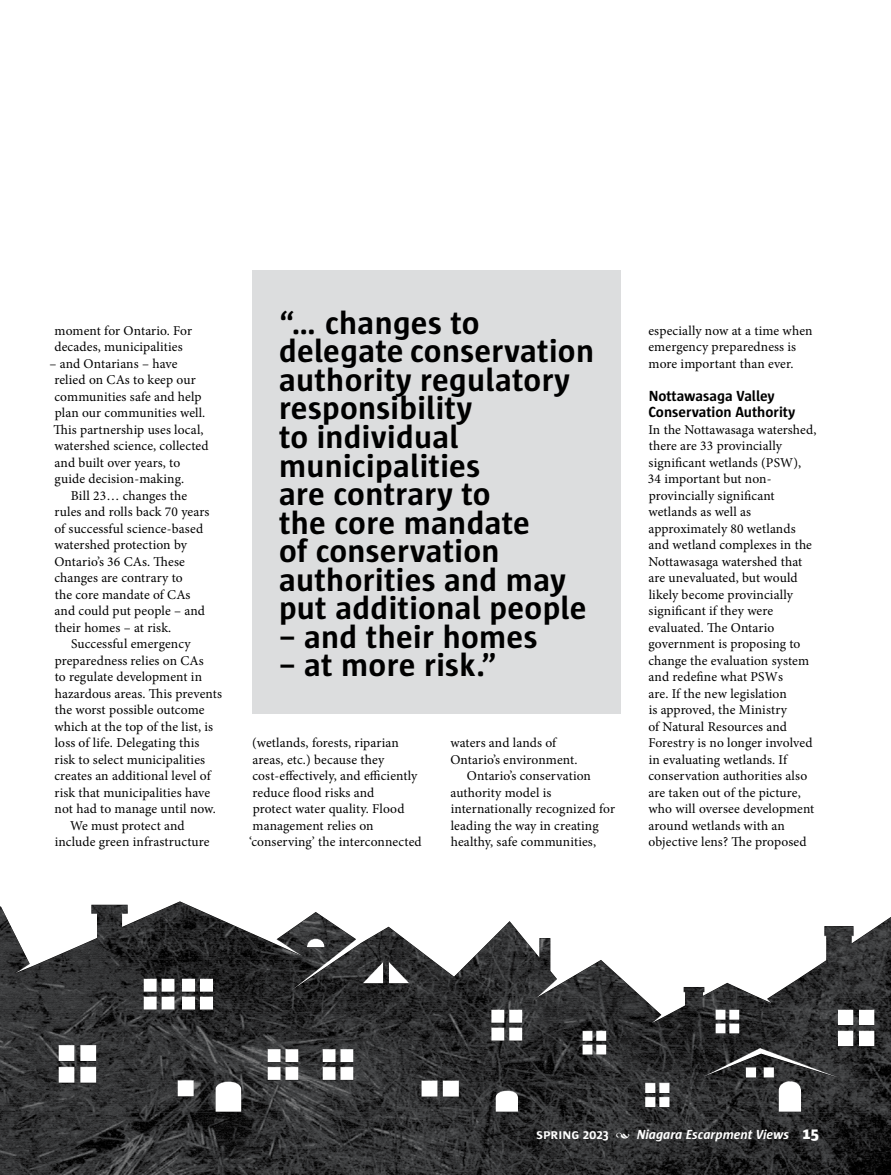
<style>
.page{position:relative;width:891px;height:1175px;background:#fff}
.page>*{position:absolute;margin:0;border:0;box-sizing:border-box;transform-origin:0 0}
.t1{font:700 33px/28.5px "Sun";letter-spacing:.01em;color:#000}
.t2{font:700 15px/16.5px "Sun";color:#000}
.t3{font:13.5px/16.5px "Minion Pro";letter-spacing:.005em;color:#000}
.t4{font:italic 700 13.5px "Sun";color:#fff}
.s1{font-style:normal}
.s2{font-family:"Minion Pro";font-weight:400;font-style:normal}
.s3{font-weight:800;font-style:normal;font-size:16.5px}
</style>
<div class="page">
<img style="left:0;top:901px;width:891px;height:273px">
<div style="left:252px;top:270px;width:369px;height:443px;background:#dcddde"></div>
<p class="t3" style="left:54px;top:322px;width:139px">moment for Ontario. For decades, municipalities</p>
<p class="t3" style="left:49px;top:355px;width:130px">– and Ontarians – have</p>
<p class="t3" style="left:55px;top:371px;width:143px">relied on CAs to keep our</p>
<p class="t3" style="left:54px;top:388px;width:149px">communities safe and help</p>
<p class="t3" style="left:55px;top:404px;width:152px">plan our communities well.</p>
<p class="t3" style="left:53px;top:421px;width:152px">This partnership uses local,</p>
<p class="t3" style="left:54px;top:437px;width:156px">watershed science, collected</p>
<p class="t3" style="left:55px;top:454px;width:127px">and built over years, to</p>
<p class="t3" style="left:55px;top:470px;width:131px">guide decision-making.</p>
<p class="t3" style="left:71px;top:487px;width:118px">Bill 23… changes the</p>
<p class="t3" style="left:55px;top:503px;width:157px">rules and rolls back 70 years</p>
<p class="t3" style="left:54px;top:520px;width:150px">of successful science-based</p>
<p class="t3" style="left:54px;top:536px;width:134px">watershed protection by</p>
<p class="t3" style="left:54px;top:553px;width:132px">Ontario’s 36 CAs. These</p>
<p class="t3" style="left:54px;top:569px;width:130px">changes are contrary to</p>
<p class="t3" style="left:55px;top:586px;width:137px">the core mandate of CAs</p>
<p class="t3" style="left:55px;top:602px;width:152px">and could put people – and</p>
<p class="t3" style="left:55px;top:619px;width:118px">their homes – at risk.</p>
<p class="t3" style="left:71px;top:635px;width:121px">Successful emergency</p>
<p class="t3" style="left:55px;top:652px;width:151px">preparedness relies on CAs</p>
<p class="t3" style="left:55px;top:668px;width:149px">to regulate development in</p>
<p class="t3" style="left:55px;top:685px;width:169px">hazardous areas. This prevents</p>
<p class="t3" style="left:55px;top:701px;width:151px">the worst possible outcome</p>
<p class="t3" style="left:54px;top:718px;width:160px">which at the top of the list, is</p>
<p class="t3" style="left:55px;top:734px;width:146px">loss of life. Delegating this</p>
<p class="t3" style="left:55px;top:751px;width:152px">risk to select municipalities</p>
<p class="t3" style="left:54px;top:767px;width:158px">creates an additional level of</p>
<p class="t3" style="left:55px;top:784px;width:157px">risk that municipalities have</p>
<p class="t3" style="left:55px;top:800px;width:163px">not had to manage until now.</p>
<p class="t3" style="left:70px;top:817px;width:116px">We must protect and</p>
<p class="t3" style="left:55px;top:833px;width:156px">include green infrastructure</p>
<h1 class="t1" style="left:279px;top:308px;width:317px">“... changes to delegate conservation authority regulatory responsibility<br>to individual municipalities<br>are contrary to<br>the core mandate<br>of conservation authorities and may put additional people</h1>
<h1 class="t1" style="left:279px;top:622px;width:260px">– and their homes</h1>
<h1 class="t1" style="left:279px;top:650px;width:219px">– at more risk.”</h1>
<p class="t3" style="left:249px;top:734px;width:174px">(wetlands, forests, riparian areas, etc.) because they cost-effectively, and efficiently reduce flood risks and<br>protect water quality. Flood management relies on ‘conserving’ the interconnected</p>
<p class="t3" style="left:450px;top:734px;width:107px">waters and lands of</p>
<p class="t3" style="left:450px;top:751px;width:129px">Ontario’s environment.</p>
<p class="t3" style="left:467px;top:767px;width:126px">Ontario’s conservation</p>
<p class="t3" style="left:451px;top:784px;width:102px">authority model is</p>
<p class="t3" style="left:451px;top:800px;width:166px">internationally recognized for</p>
<p class="t3" style="left:451px;top:817px;width:149px">leading the way in creating</p>
<p class="t3" style="left:451px;top:833px;width:147px">healthy, safe communities,</p>
<p class="t3" style="left:648px;top:322px;width:166px">especially now at a time when emergency preparedness is more important than ever.</p>
<p class="t2" style="left:648px;top:387px;width:148px">Nottawasaga Valley<br>Conservation Authority</p>
<p class="t3" style="left:648px;top:421px;width:170px">In the Nottawasaga watershed, there are 33 provincially significant wetlands (PSW),<br>34 important but non&shy;provincially significant wetlands as well as approximately 80 wetlands and wetland complexes in the<br>Nottawasaga watershed that are unevaluated, but would likely become provincially significant if they were evaluated. The Ontario government is proposing to change the evaluation system and redefine what PSWs<br>are. If the new legislation<br>is approved, the Ministry<br>of Natural Resources and<br>Forestry is no longer involved in evaluating wetlands. If conservation authorities also are taken out of the picture, who will oversee development around wetlands with an objective lens? The proposed</p>
<p class="t4" style="left:536px;top:1126px;width:284px"><span class="s1">spring 2023</span> <span class="s2">•</span> Niagara Escarpment Views <span class="s3">15</span></p>
</div>
